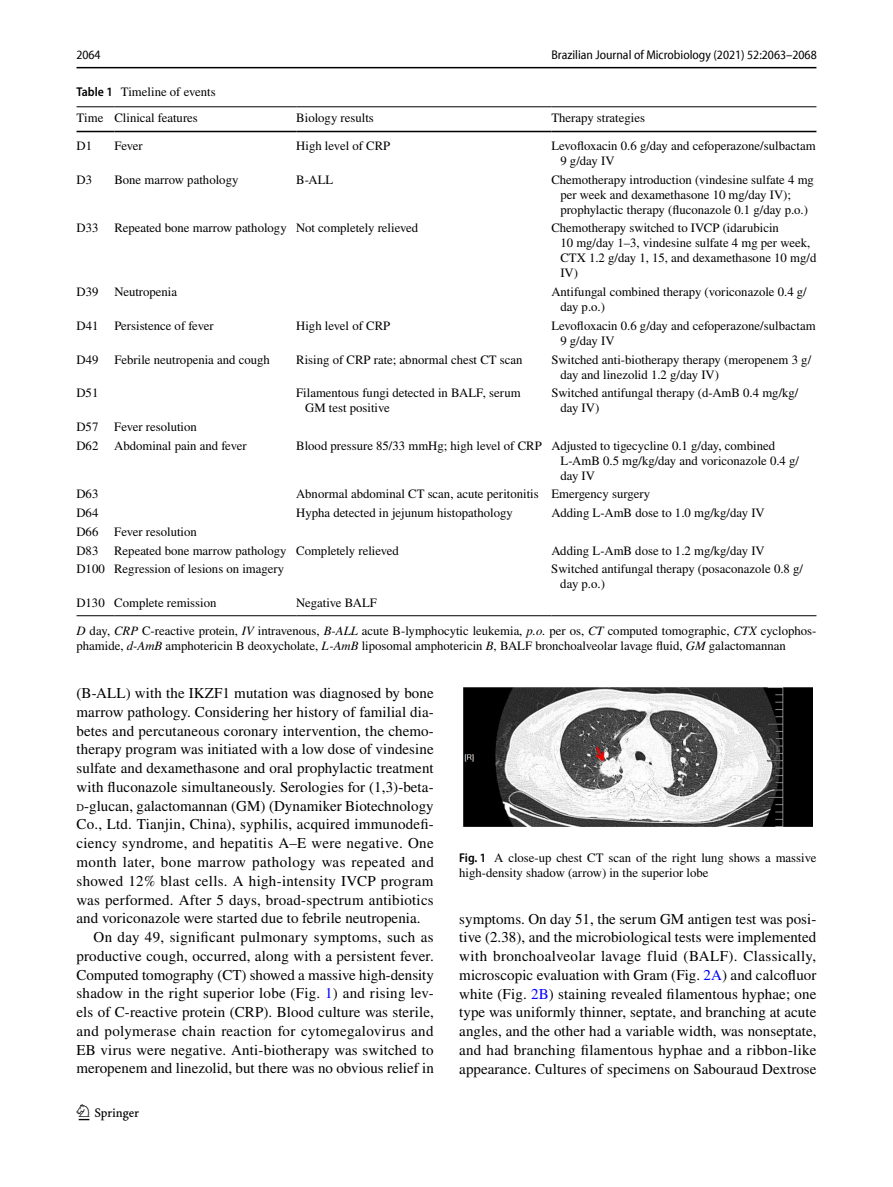
<style>
.page{position:relative;width:893px;height:1187px;background:#fff}
.page>*{position:absolute;margin:0;border:0;box-sizing:border-box;transform-origin:0 0}
.t1{font:22.5px "Springnew Regular 2";color:#000}
.t2{font:15px/18.8px "STIX";letter-spacing:.005em;color:#000;text-align:justify}
.t3{font:15px "STIX";letter-spacing:.025em;color:#000}
.t4{font:15px "STIX";letter-spacing:.03em;color:#000}
.t5{font:12.75px/15px "STIX";color:#000}
.t6{font:semi-condensed 12.75px "Myriad Pro Unic";color:#000}
.s1{font-family:"Myriad Pro";font-weight:600;font-stretch:semi-condensed}
.s2{font-style:italic}
.s3{font-size:10.5px}
.s4{color:#00f}
</style>
<div class="page">
<hr style="left:77px;top:67px;width:739px;height:1px;background:#000">
<hr style="left:77px;top:106px;width:37px;height:1px;background:#000">
<hr style="left:77px;top:131px;width:37px;height:1px;background:#000">
<hr style="left:114px;top:106px;width:182px;height:1px;background:#000">
<hr style="left:114px;top:131px;width:182px;height:1px;background:#000">
<hr style="left:296px;top:106px;width:255px;height:1px;background:#000">
<hr style="left:296px;top:131px;width:255px;height:1px;background:#000">
<hr style="left:551px;top:106px;width:265px;height:1px;background:#000">
<hr style="left:551px;top:131px;width:265px;height:1px;background:#000">
<hr style="left:77px;top:615px;width:37px;height:1px;background:#000">
<hr style="left:114px;top:615px;width:182px;height:1px;background:#000">
<hr style="left:296px;top:615px;width:255px;height:1px;background:#000">
<hr style="left:551px;top:615px;width:265px;height:1px;background:#000">
<div style="left:459px;top:687px;width:357px;height:139px;background:linear-gradient(to bottom,#fff,#fff)"></div>
<img style="left:463px;top:687px;width:349px;height:139px">
<p class="t6" style="left:76px;top:50px;width:26px">2064</p>
<p class="t6" style="left:551px;top:50px;width:267px">Brazilian Journal of Microbiology (2021) 52:2063–2068</p>
<p class="t5" style="left:77px;top:85px;width:141px"><span class="s1">Table 1</span> Timeline of events</p>
<p class="t5" style="left:77px;top:111px;width:123px">Time Clinical features</p>
<p class="t5" style="left:296px;top:111px;width:79px">Biology results</p>
<p class="t5" style="left:551px;top:111px;width:95px">Therapy strategies</p>
<p class="t5" style="left:77px;top:139px;width:17px">D1</p>
<p class="t5" style="left:114px;top:139px;width:30px">Fever</p>
<p class="t5" style="left:296px;top:139px;width:96px">High level of CRP</p>
<p class="t5" style="left:560px;top:139px;width:257px;text-indent:-9px">Levofloxacin 0.6 g/day and cefoperazone/sulbactam<br>9 g/day IV</p>
<p class="t5" style="left:77px;top:173px;width:17px">D3</p>
<p class="t5" style="left:114px;top:173px;width:126px">Bone marrow pathology</p>
<p class="t5" style="left:296px;top:173px;width:39px">B-ALL</p>
<p class="t5" style="left:560px;top:173px;width:255px;text-indent:-9px">Chemotherapy introduction (vindesine sulfate 4 mg per week and dexamethasone 10 mg/day IV); prophylactic therapy (fluconazole 0.1 g/day p.o.)</p>
<p class="t5" style="left:76px;top:221px;width:343px">D33 Repeated bone marrow pathology Not completely relieved</p>
<p class="t5" style="left:560px;top:221px;width:257px;text-indent:-9px">Chemotherapy switched to IVCP (idarubicin<br>10 mg/day 1–3, vindesine sulfate 4 mg per week, CTX 1.2 g/day 1, 15, and dexamethasone 10 mg/d IV)</p>
<p class="t5" style="left:76px;top:285px;width:102px">D39 Neutropenia</p>
<p class="t5" style="left:560px;top:285px;width:248px;text-indent:-9px">Antifungal combined therapy (voriconazole 0.4 g/ day p.o.)</p>
<p class="t5" style="left:76px;top:319px;width:139px">D41 Persistence of fever</p>
<p class="t5" style="left:296px;top:319px;width:96px">High level of CRP</p>
<p class="t5" style="left:560px;top:319px;width:257px;text-indent:-9px">Levofloxacin 0.6 g/day and cefoperazone/sulbactam<br>9 g/day IV</p>
<p class="t5" style="left:76px;top:352px;width:195px">D49 Febrile neutropenia and cough</p>
<p class="t5" style="left:296px;top:352px;width:228px">Rising of CRP rate; abnormal chest CT scan</p>
<p class="t5" style="left:560px;top:352px;width:252px;text-indent:-9px">Switched anti-biotherapy therapy (meropenem 3 g/ day and linezolid 1.2 g/day IV)</p>
<p class="t5" style="left:76px;top:386px;width:23px">D51</p>
<p class="t5" style="left:305px;top:386px;width:217px;text-indent:-9px">Filamentous fungi detected in BALF, serum<br>GM test positive</p>
<p class="t5" style="left:560px;top:386px;width:240px;text-indent:-9px">Switched antifungal therapy (d-AmB 0.4 mg/kg/ day IV)</p>
<p class="t5" style="left:76px;top:418px;width:172px;line-height:18.8px">D57 Fever resolution<br>D62 Abdominal pain and fever</p>
<p class="t5" style="left:560px;top:439px;width:240px;text-indent:-264px">Blood pressure 85/33 mmHg; high level of CRP Adjusted to tigecycline 0.1 g/day, combined<br>L-AmB 0.5 mg/kg/day and voriconazole 0.4 g/ day IV</p>
<p class="t5" style="left:76px;top:487px;width:23px">D63</p>
<p class="t5" style="left:296px;top:487px;width:356px">Abnormal abdominal CT scan, acute peritonitis Emergency surgery</p>
<p class="t5" style="left:76px;top:506px;width:23px">D64</p>
<p class="t5" style="left:296px;top:506px;width:218px">Hypha detected in jejunum histopathology</p>
<p class="t5" style="left:551px;top:506px;width:215px">Adding L-AmB dose to 1.0 mg/kg/day IV</p>
<p class="t5" style="left:76px;top:523px;width:324px;line-height:18.8px">D66 Fever resolution<br>D83 Repeated bone marrow pathology Completely relieved</p>
<p class="t5" style="left:551px;top:543px;width:215px">Adding L-AmB dose to 1.2 mg/kg/day IV</p>
<p class="t5" style="left:76px;top:562px;width:209px">D100 Regression of lesions on imagery</p>
<p class="t5" style="left:560px;top:562px;width:244px;text-indent:-9px">Switched antifungal therapy (posaconazole 0.8 g/ day p.o.)</p>
<p class="t5" style="left:76px;top:596px;width:142px">D130 Complete remission</p>
<p class="t5" style="left:296px;top:596px;width:82px">Negative BALF</p>
<p class="t5" style="left:77px;top:624px;width:741px"><span class="s2">D</span> day, <span class="s2">CRP</span> C-reactive protein, <span class="s2">IV</span> intravenous, <span class="s2">B-ALL</span> acute B-lymphocytic leukemia, <span class="s2">p.o.</span> per os, <span class="s2">CT</span> computed tomographic, <span class="s2">CTX</span> cyclophos&shy;phamide, <span class="s2">d-AmB</span> amphotericin B deoxycholate, <span class="s2">L-AmB</span> liposomal amphotericin <span class="s2">B</span>, BALF bronchoalveolar lavage fluid, <span class="s2">GM</span> galactomannan</p>
<p class="t2" style="left:77px;top:684px;width:359px">(B-ALL) with the IKZF1 mutation was diagnosed by bone</p>
<p class="t2" style="left:77px;top:703px;width:359px">marrow pathology. Considering her history of familial dia-</p>
<p class="t2" style="left:77px;top:722px;width:359px">betes and percutaneous coronary intervention, the chemo-</p>
<p class="t2" style="left:77px;top:741px;width:359px">therapy program was initiated with a low dose of vindesine</p>
<p class="t2" style="left:77px;top:759px;width:359px">sulfate and dexamethasone and oral prophylactic treatment</p>
<p class="t2" style="left:77px;top:778px;width:359px">with fluconazole simultaneously. Serologies for (1,3)-beta-</p>
<p class="t2" style="left:77px;top:797px;width:359px"><span class="s3">d</span>-glucan, galactomannan (GM) (Dynamiker Biotechnology</p>
<p class="t2" style="left:77px;top:816px;width:359px">Co., Ltd. Tianjin, China), syphilis, acquired immunodefi-</p>
<p class="t2" style="left:77px;top:834px;width:359px">ciency syndrome, and hepatitis A–E were negative. One</p>
<p class="t4" style="left:77px;top:851px;width:359px">month later, bone marrow pathology was repeated and</p>
<p class="t2" style="left:77px;top:872px;width:358px">showed 12% blast cells. A high-intensity IVCP program</p>
<p class="t2" style="left:77px;top:891px;width:359px">was performed. After 5 days, broad-spectrum antibiotics</p>
<p class="t2" style="left:77px;top:909px;width:346px">and voriconazole were started due to febrile neutropenia.</p>
<p class="t2" style="left:94px;top:928px;width:342px">On day 49, significant pulmonary symptoms, such as</p>
<p class="t2" style="left:77px;top:947px;width:359px">productive cough, occurred, along with a persistent fever.</p>
<p class="t2" style="left:77px;top:966px;width:359px">Computed tomography (CT) showed a massive high-density</p>
<p class="t2" style="left:77px;top:984px;width:359px">shadow in the right superior lobe (Fig. <span class="s4">1</span>) and rising lev-</p>
<p class="t2" style="left:77px;top:1003px;width:359px">els of C-reactive protein (CRP). Blood culture was sterile,</p>
<p class="t3" style="left:77px;top:1020px;width:359px">and polymerase chain reaction for cytomegalovirus and</p>
<p class="t2" style="left:77px;top:1041px;width:358px">EB virus were negative. Anti-biotherapy was switched to</p>
<p class="t2" style="left:77px;top:1059px;width:359px">meropenem and linezolid, but there was no obvious relief in</p>
<h1 class="t1" style="left:79px;top:1104px;width:62px">1 3</h1>
<p class="t5" style="left:459px;top:851px;width:359px"><span class="s1">Fig. 1</span> A close-up chest CT scan of the right lung shows a massive high-density shadow (arrow) in the superior lobe</p>
<p class="t2" style="left:459px;top:910px;width:359px">symptoms. On day 51, the serum GM antigen test was posi&shy;tive (2.38), and the microbiological tests were implemented with bronchoalveolar lavage fluid (BALF). Classically, microscopic evaluation with Gram (Fig. <span class="s4">2A</span>) and calcofluor white (Fig. <span class="s4">2B</span>) staining revealed filamentous hyphae; one type was uniformly thinner, septate, and branching at acute angles, and the other had a variable width, was nonseptate, and had branching filamentous hyphae and a ribbon-like appearance. Cultures of specimens on Sabouraud Dextrose</p>
</div>
